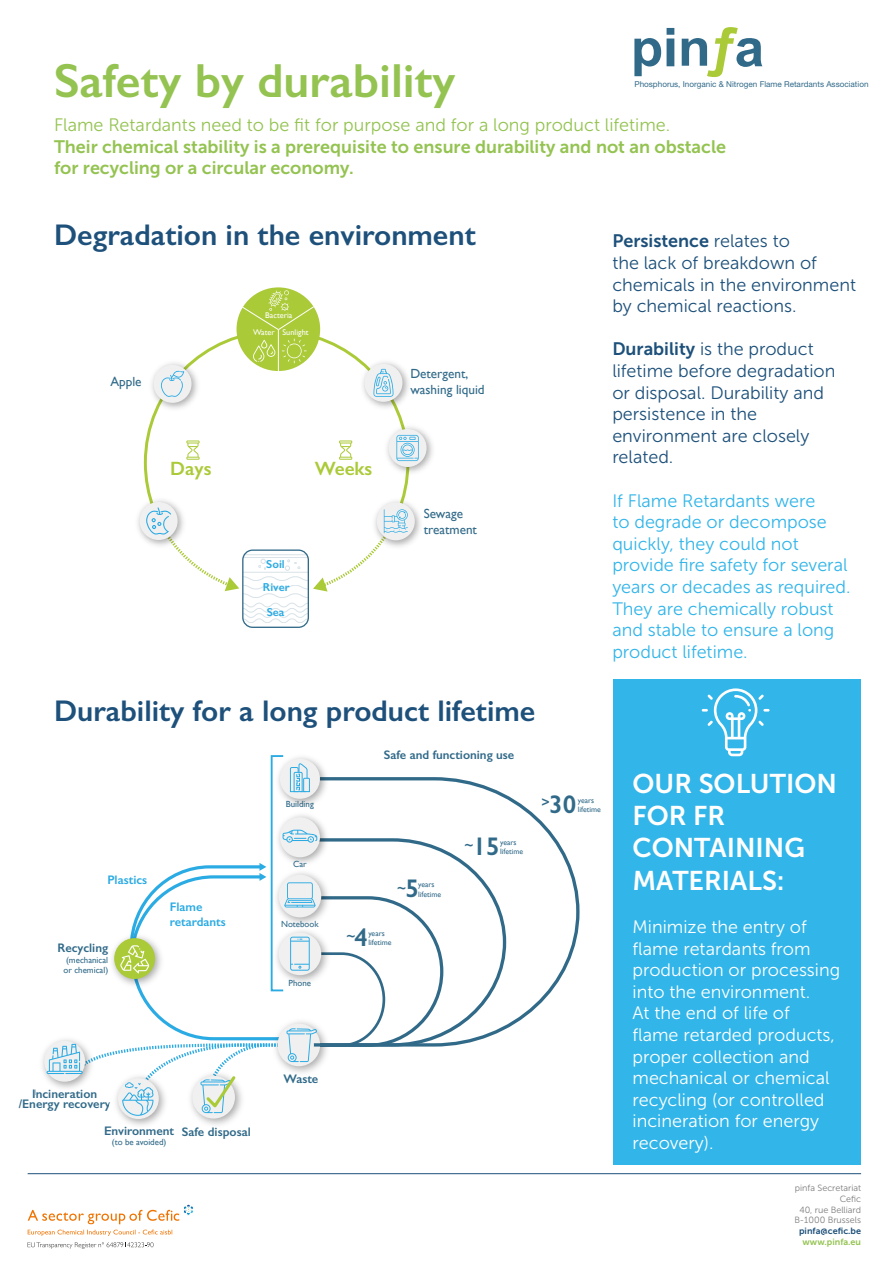
<style>
.page{position:relative;width:893px;height:1263px;background:#fff}
.page>*{position:absolute;margin:0;border:0;box-sizing:border-box;transform-origin:0 0}
.t1{font:600 48px "Gill Sans";color:#94c351}
.t2{font:600 30px "Gill Sans";color:#1d507a}
.t3{font:27px/32.4px "Museo Sans 700";color:#fff}
.t4{font:600 25.65px "Gill Sans";color:#316a89}
.t5{font:600 19.35px "Gill Sans";color:#abca38}
.t6{font:18px/21.6px "Museo Sans 300";color:#fff}
.t7{font:18px/21.6px "Museo Sans 300";color:#1d507a}
.t8{font:18px/21.6px "Museo Sans 300";color:#32b5e9}
.t9{font:18px "Museo Sans 700";color:#94c351}
.t10{font:18px "Museo Sans 300";color:#94c351}
.t11{font:600 14.25px "Gill Sans";color:#316a89}
.t12{font:13.2px/15.9px "Gill Sans";color:#316a89}
.t13{font:600 12.45px/9.6px "Gill Sans";color:#316a89;text-align:center}
.t14{font:600 12.45px/14.9px "Gill Sans";color:#2babe3}
.t15{font:600 11.55px "Gill Sans";color:#2babe3}
.t16{font:9px "Museo Sans 300";color:#7c7c7c}
.t17{font:9px "Museo Sans 700";color:#1d507a}
.t18{font:9px "Museo Sans 700";color:#94c351}
.t19{font:8.85px/10.6px "Gill Sans";color:#316a89;text-align:center}
.t20{font:8.25px/17.1px "Gill Sans";color:#fff;text-align:center}
.t21{font:8.1px "Helvetica Neue LT Pro";color:#316a89}
.t22{font:7.8px/9.4px "Gill Sans";color:#316a89}
.s1{font-family:"Museo Sans 700"}
.s2{font-size:25.65px}
</style>
<div class="page">
<div style="left:613px;top:679px;width:247px;height:486px;background:#32b5e9"></div>
<svg style="left:143px;top:328px;width:266px;height:166px"></svg>
<svg style="left:186px;top:440px;width:14px;height:20px"></svg>
<svg style="left:339px;top:440px;width:13px;height:20px"></svg>
<img style="left:356px;top:356px;width:53px;height:58px">
<div style="left:364px;top:364px;width:38px;height:38px;background:#f0f0f1;border-radius:50%"></div>
<svg style="left:373px;top:369px;width:20px;height:28px"></svg>
<img style="left:146px;top:357px;width:57px;height:58px">
<div style="left:154px;top:365px;width:38px;height:38px;background:#f0f0f1;border-radius:50%"></div>
<svg style="left:161px;top:371px;width:23px;height:26px"></svg>
<div style="left:242px;top:549px;width:67px;height:79px;border:1px solid #316a89;border-radius:10px"></div>
<img style="left:380px;top:421px;width:53px;height:58px">
<div style="left:389px;top:429px;width:38px;height:38px;background:#f0f0f1;border-radius:50%"></div>
<svg style="left:396px;top:435px;width:23px;height:26px"></svg>
<img style="left:137px;top:494px;width:40px;height:47px">
<div style="left:140px;top:502px;width:38px;height:38px;background:#f0f0f1;border-radius:50%"></div>
<img style="left:382px;top:494px;width:39px;height:50px">
<div style="left:377px;top:502px;width:38px;height:38px;background:#f0f0f1;border-radius:50%"></div>
<svg style="left:146px;top:507px;width:262px;height:116px"></svg>
<div style="left:237px;top:287px;width:83px;height:84px;background:#abca38;border-radius:50%"></div>
<svg style="left:282px;top:338px;width:25px;height:25px"></svg>
<svg style="left:253px;top:340px;width:22px;height:22px"></svg>
<hr style="left:278px;top:329px;width:1px;height:43px;background:#fff">
<svg style="left:241px;top:290px;width:74px;height:40px"></svg>
<img style="left:278px;top:815px;width:33px;height:48px">
<div style="left:280px;top:817px;width:40px;height:40px;background:#f0f0f1;border-radius:50%"></div>
<svg style="left:284px;top:830px;width:27px;height:13px"></svg>
<img style="left:197px;top:1116px;width:39px;height:9px">
<div style="left:192px;top:1076px;width:43px;height:42px;background:#f0f0f1;border-radius:50%"></div>
<div style="left:271px;top:755px;width:13px;height:236px;border:2px solid #2babe3"></div>
<img style="left:121px;top:1116px;width:39px;height:10px">
<div style="left:118px;top:1078px;width:41px;height:41px;background:#f0f0f1;border-radius:50%"></div>
<svg style="left:311px;top:777px;width:269px;height:270px"></svg>
<img style="left:271px;top:755px;width:61px;height:56px">
<div style="left:280px;top:759px;width:40px;height:40px;background:#f0f0f1;border-radius:50%"></div>
<svg style="left:290px;top:763px;width:20px;height:29px"></svg>
<img style="left:42px;top:1049px;width:5px;height:29px">
<div style="left:44px;top:1041px;width:41px;height:41px;background:#f0f0f1;border-radius:50%"></div>
<svg style="left:47px;top:863px;width:398px;height:253px"></svg>
<svg style="left:702px;top:688px;width:67px;height:68px"></svg>
<hr style="left:28px;top:1173px;width:833px;height:1px;background:#1d507a">
<svg style="left:28px;top:1204px;width:166px;height:32px"></svg>
<svg style="left:28px;top:1242px;width:126px;height:7px"></svg>
<svg style="left:634px;top:38px;width:27px;height:38px"></svg>
<svg style="left:667px;top:28px;width:7px;height:38px"></svg>
<svg style="left:682px;top:27px;width:80px;height:50px"></svg>
<p class="t1" style="left:54px;top:51px;width:403px">Safety by durability</p>
<p class="t10" style="left:54px;top:115px;width:618px">Flame Retardants need to be fit for purpose and for a long product lifetime.</p>
<p class="t9" style="left:54px;top:136px;width:674px">Their chemical stability is a prerequisite to ensure durability and not an obstacle</p>
<p class="t9" style="left:54px;top:158px;width:301px">for recycling or a circular economy.</p>
<p class="t21" style="left:634px;top:80px;width:236px">Phosphorus, Inorganic &amp; Nitrogen Flame Retardants Association</p>
<p class="t2" style="left:54px;top:216px;width:423px">Degradation in the environment</p>
<p class="t12" style="left:110px;top:374px;width:33px">Apple</p>
<p class="t20" style="left:253px;top:306px;width:57px">Bacteria<br>Water Sunlight</p>
<p class="t5" style="left:170px;top:456px;width:43px">Days</p>
<p class="t5" style="left:315px;top:456px;width:59px">Weeks</p>
<p class="t15" style="left:266px;top:557px;width:20px">Soil</p>
<p class="t15" style="left:263px;top:580px;width:28px">River</p>
<p class="t15" style="left:267px;top:605px;width:19px">Sea</p>
<p class="t12" style="left:410px;top:365px;width:76px">Detergent, washing liquid</p>
<p class="t12" style="left:424px;top:506px;width:55px">Sewage treatment</p>
<p class="t7" style="left:612px;top:231px;width:245px"><span class="s1">Persistence</span> relates to<br>the lack of breakdown of chemicals in the environment by chemical reactions.</p>
<p class="t7" style="left:612px;top:339px;width:225px"><span class="s1">Durability</span> is the product lifetime before degradation or disposal. Durability and persistence in the</p>
<p class="t7" style="left:612px;top:425px;width:199px">environment are closely related.</p>
<p class="t8" style="left:612px;top:490px;width:240px">If Flame Retardants were<br>to degrade or decompose quickly, they could not provide fire safety for several years or decades as required.<br>They are chemically robust and stable to ensure a long product lifetime.</p>
<p class="t2" style="left:54px;top:692px;width:483px">Durability for a long product lifetime</p>
<p class="t14" style="left:107px;top:872px;width:41px">Plastics</p>
<p class="t13" style="left:58px;top:943px;width:52px">Recycling</p>
<p class="t19" style="left:63px;top:954px;width:46px">(mechanical or chemical)</p>
<p class="t14" style="left:170px;top:900px;width:58px">Flame retardants</p>
<p class="t19" style="left:286px;top:799px;width:30px">Building</p>
<p class="t19" style="left:293px;top:858px;width:15px">Car</p>
<p class="t19" style="left:281px;top:919px;width:39px">Notebook</p>
<p class="t19" style="left:289px;top:978px;width:24px">Phone</p>
<p class="t13" style="left:384px;top:750px;width:132px">Safe and functioning use</p>
<p class="t11" style="left:398px;top:878px;width:23px">~<span class="s2">5</span></p>
<p class="t22" style="left:418px;top:880px;width:25px">years lifetime</p>
<p class="t11" style="left:347px;top:927px;width:23px">~<span class="s2">4</span></p>
<p class="t22" style="left:368px;top:928px;width:25px">years lifetime</p>
<p class="t4" style="left:465px;top:830px;width:36px"><sup>~</sup>15</p>
<p class="t22" style="left:500px;top:837px;width:25px">years lifetime</p>
<p class="t4" style="left:541px;top:788px;width:36px"><sup>&gt;</sup>30</p>
<p class="t22" style="left:578px;top:795px;width:25px">years lifetime</p>
<p class="t13" style="left:19px;top:1089px;width:94px">Incineration /Energy recovery</p>
<p class="t13" style="left:104px;top:1125px;width:71px">Environment</p>
<p class="t19" style="left:112px;top:1137px;width:56px">(to be avoided)</p>
<p class="t13" style="left:182px;top:1126px;width:70px">Safe disposal</p>
<p class="t13" style="left:283px;top:1074px;width:37px">Waste</p>
<p class="t3" style="left:632px;top:767px;width:206px">OUR SOLUTION<br>FOR FR<br>CONTAINING</p>
<p class="t3" style="left:632px;top:864px;width:154px">MATERIALS:</p>
<p class="t6" style="left:632px;top:916px;width:209px">Minimize the entry of flame retardants from production or processing into the environment.<br>At the end of life of<br>flame retarded products, proper collection and mechanical or chemical recycling (or controlled incineration for energy recovery).</p>
<p class="t16" style="left:795px;top:1183px;width:68px">pinfa Secretariat</p>
<p class="t16" style="left:840px;top:1194px;width:23px">Cefic</p>
<p class="t16" style="left:799px;top:1205px;width:63px">40, rue Belliard</p>
<p class="t16" style="left:794px;top:1215px;width:68px">B-1000 Brussels</p>
<p class="t17" style="left:799px;top:1226px;width:63px">pinfa@cefic.be</p>
<p class="t18" style="left:803px;top:1237px;width:60px">www.pinfa.eu</p>
</div>
